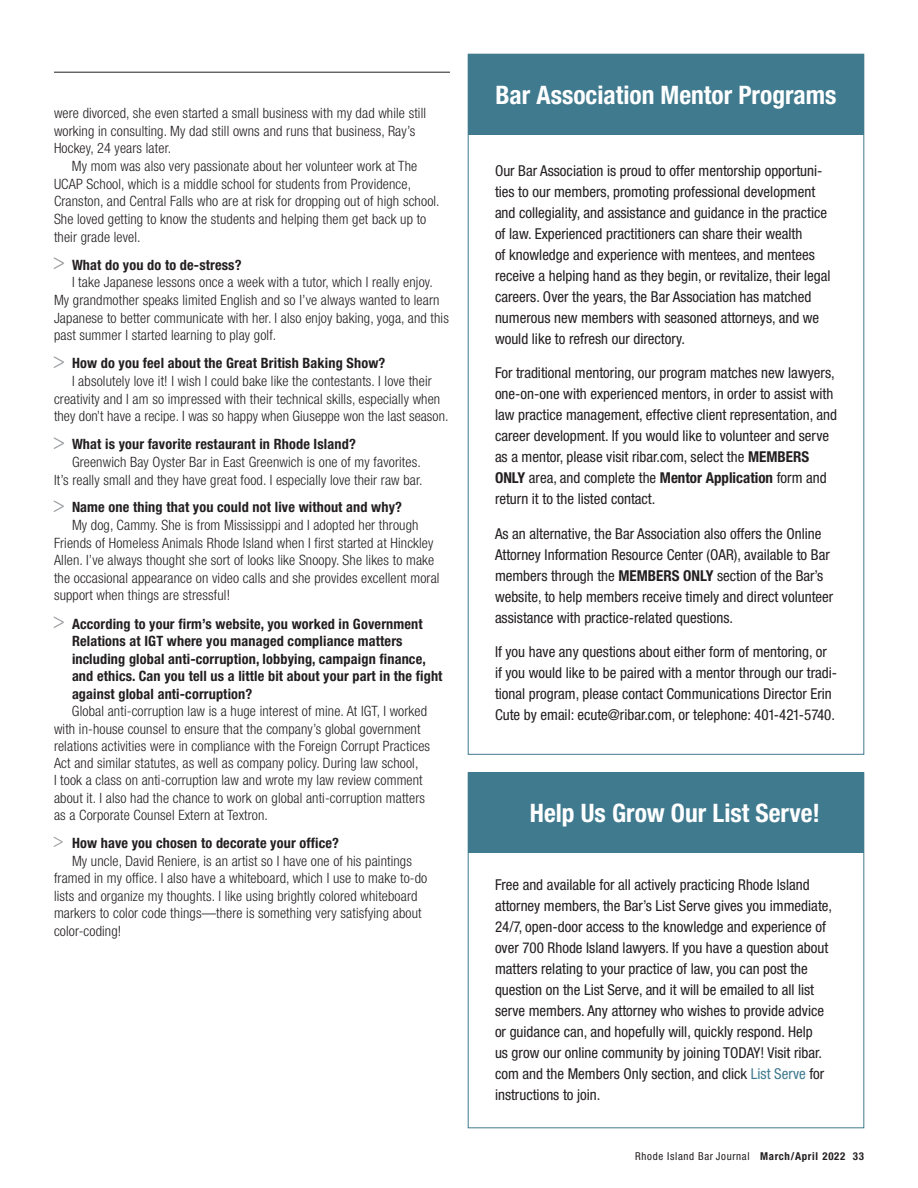
<style>
.page{position:relative;width:918px;height:1188px;background:#fff}
.page>*{position:absolute;margin:0;border:0;box-sizing:border-box;transform-origin:0 0}
.Boxed_Article_Titles{font:700 condensed 25.5px "Helvetica Neue LT Pro";color:#fff}
.Fillers_-_57_Condens{font:condensed 15px/21px "Helvetica Neue LT Pro";color:#231f20}
.Body_Copy{font:300 condensed 14.25px/17.7px "Helvetica Neue LT Pro";letter-spacing:.01em;color:#231f20}
.Body_Copy-2{font:700 condensed 14.25px/17.7px "Helvetica Neue LT Pro";letter-spacing:.01em;color:#231f20}
.t1{font:condensed 10.8px "Helvetica Neue LT Pro";letter-spacing:.06em;color:#231f20}
.s1{font-weight:300;font-size:22.95px;color:#939598}
.s2{font-weight:300;font-size:22.65px;color:#939598}
.s3{font-weight:300;font-size:20.25px;color:#939598}
.s4{font-weight:700}
.s5{color:#407a8e}
</style>
<div class="page">
<hr style="left:54px;top:72px;width:396px;height:1px;background:#231f20">
<svg style="left:468px;top:135px;width:396px;height:620px"></svg>
<div style="left:468px;top:54px;width:396px;height:81px;background:#407a8e"></div>
<svg style="left:468px;top:854px;width:396px;height:274px"></svg>
<div style="left:468px;top:772px;width:396px;height:82px;background:#407a8e"></div>
<p class="Body_Copy" style="left:54px;top:104px;width:374px">were divorced, she even started a small business with my dad while still working in consulting. My dad still owns and runs that business, Ray’s<br>Hockey, 24 years later.</p>
<p class="Body_Copy" style="left:54px;top:157px;width:387px;text-indent:18px">My mom was also very passionate about her volunteer work at The UCAP School, which is a middle school for students from Providence, Cranston, and Central Falls who are at risk for dropping out of high school.<br>She loved getting to know the students and helping them get back up to their grade level.</p>
<p class="Body_Copy-2" style="left:53px;top:256px;width:190px"><span class="s1">&gt;</span> What do you do to de-stress?</p>
<p class="Body_Copy" style="left:54px;top:273px;width:396px;text-indent:18px">I take Japanese lessons once a week with a tutor, which I really enjoy.<br>My grandmother speaks limited English and so I’ve always wanted to learn Japanese to better communicate with her. I also enjoy baking, yoga, and this past summer I started learning to play golf.</p>
<p class="Body_Copy-2" style="left:53px;top:355px;width:334px"><span class="s1">&gt;</span> How do you feel about the Great British Baking Show?</p>
<p class="Body_Copy" style="left:54px;top:372px;width:396px;text-align:center">I absolutely love it! I wish I could bake like the contestants. I love their creativity and I am so impressed with their technical skills, especially when they don’t have a recipe. I was so happy when Giuseppe won the last season.</p>
<p class="Body_Copy-2" style="left:53px;top:436px;width:304px"><span class="s1">&gt;</span> What is your favorite restaurant in Rhode Island?</p>
<p class="Body_Copy" style="left:54px;top:453px;width:370px;text-align:right">Greenwich Bay Oyster Bar in East Greenwich is one of my favorites.<br>It’s really small and they have great food. I especially love their raw bar.</p>
<p class="Body_Copy-2" style="left:53px;top:499px;width:350px"><span class="s2">&gt;</span> Name one thing that you could not live without and why?</p>
<p class="Body_Copy" style="left:54px;top:516px;width:387px;text-indent:18px">My dog, Cammy. She is from Mississippi and I adopted her through Friends of Homeless Animals Rhode Island when I first started at Hinckley Allen. I’ve always thought she sort of looks like Snoopy. She likes to make the occasional appearance on video calls and she provides excellent moral support when things are stressful!</p>
<p class="Body_Copy-2" style="left:72px;top:615px;width:372px;text-indent:-19px"><span class="s2">&gt;</span> According to your firm’s website, you worked in Government Relations at IGT where you managed compliance matters including global anti-corruption, lobbying, campaign finance, and ethics. Can you tell us a little bit about your part in the fight against global anti-corruption?</p>
<p class="Body_Copy" style="left:54px;top:703px;width:378px;line-height:17.2px;text-indent:18px">Global anti-corruption law is a huge interest of mine. At IGT, I worked with in-house counsel to ensure that the company’s global government relations activities were in compliance with the Foreign Corrupt Practices Act and similar statutes, as well as company policy. During law school,<br>I took a class on anti-corruption law and wrote my law review comment about it. I also had the chance to work on global anti-corruption matters as a Corporate Counsel Extern at Textron.</p>
<p class="Body_Copy-2" style="left:53px;top:834px;width:287px"><span class="s3">&gt;</span> How have you chosen to decorate your office?</p>
<p class="Body_Copy" style="left:54px;top:852px;width:375px;text-indent:18px">My uncle, David Reniere, is an artist so I have one of his paintings framed in my office. I also have a whiteboard, which I use to make to-do lists and organize my thoughts. I like using brightly colored whiteboard markers to color code things—there is something very satisfying about color-coding!</p>
<p class="Boxed_Article_Titles" style="left:495px;top:80px;width:343px">Bar Association Mentor Programs</p>
<p class="Fillers_-_57_Condens" style="left:495px;top:160px;width:337px">Our Bar Association is proud to offer mentorship opportuni&shy;ties to our members, promoting professional development and collegiality, and assistance and guidance in the practice of law. Experienced practitioners can share their wealth<br>of knowledge and experience with mentees, and mentees receive a helping hand as they begin, or revitalize, their legal careers. Over the years, the Bar Association has matched numerous new members with seasoned attorneys, and we would like to refresh our directory.</p>
<p class="Fillers_-_57_Condens" style="left:495px;top:362px;width:344px">For traditional mentoring, our program matches new lawyers, one-on-one with experienced mentors, in order to assist with law practice management, effective client representation, and career development. If you would like to volunteer and serve as a mentor, please visit ribar.com, select the <span class="s4">MEMBERS ONLY</span> area, and complete the <span class="s4">Mentor Application</span> form and return it to the listed contact.</p>
<p class="Fillers_-_57_Condens" style="left:495px;top:523px;width:340px">As an alternative, the Bar Association also offers the Online Attorney Information Resource Center (OAR), available to Bar members through the <span class="s4">MEMBERS ONLY</span> section of the Bar’s website, to help members receive timely and direct volunteer assistance with practice-related questions.</p>
<p class="Fillers_-_57_Condens" style="left:495px;top:641px;width:344px">If you have any questions about either form of mentoring, or if you would like to be paired with a mentor through our tradi&shy;tional program, please contact Communications Director Erin Cute by email: ecute@ribar.com, or telephone: 401-421-5740.</p>
<p class="Boxed_Article_Titles" style="left:530px;top:798px;width:292px">Help Us Grow Our List Serve!</p>
<p class="Fillers_-_57_Condens" style="left:495px;top:874px;width:339px">Free and available for all actively practicing Rhode Island attorney members, the Bar’s List Serve gives you immediate, 24/7, open-door access to the knowledge and experience of over 700 Rhode Island lawyers. If you have a question about matters relating to your practice of law, you can post the question on the List Serve, and it will be emailed to all list serve members. Any attorney who wishes to provide advice or guidance can, and hopefully will, quickly respond. Help<br>us grow our online community by joining TODAY! Visit ribar. com and the Members Only section, and click <span class="s5">List Serve</span> for instructions to join.</p>
<p class="t1" style="left:635px;top:1150px;width:230px">Rhode Island Bar Journal <span class="s4">March/April 2022 33</span></p>
</div>
